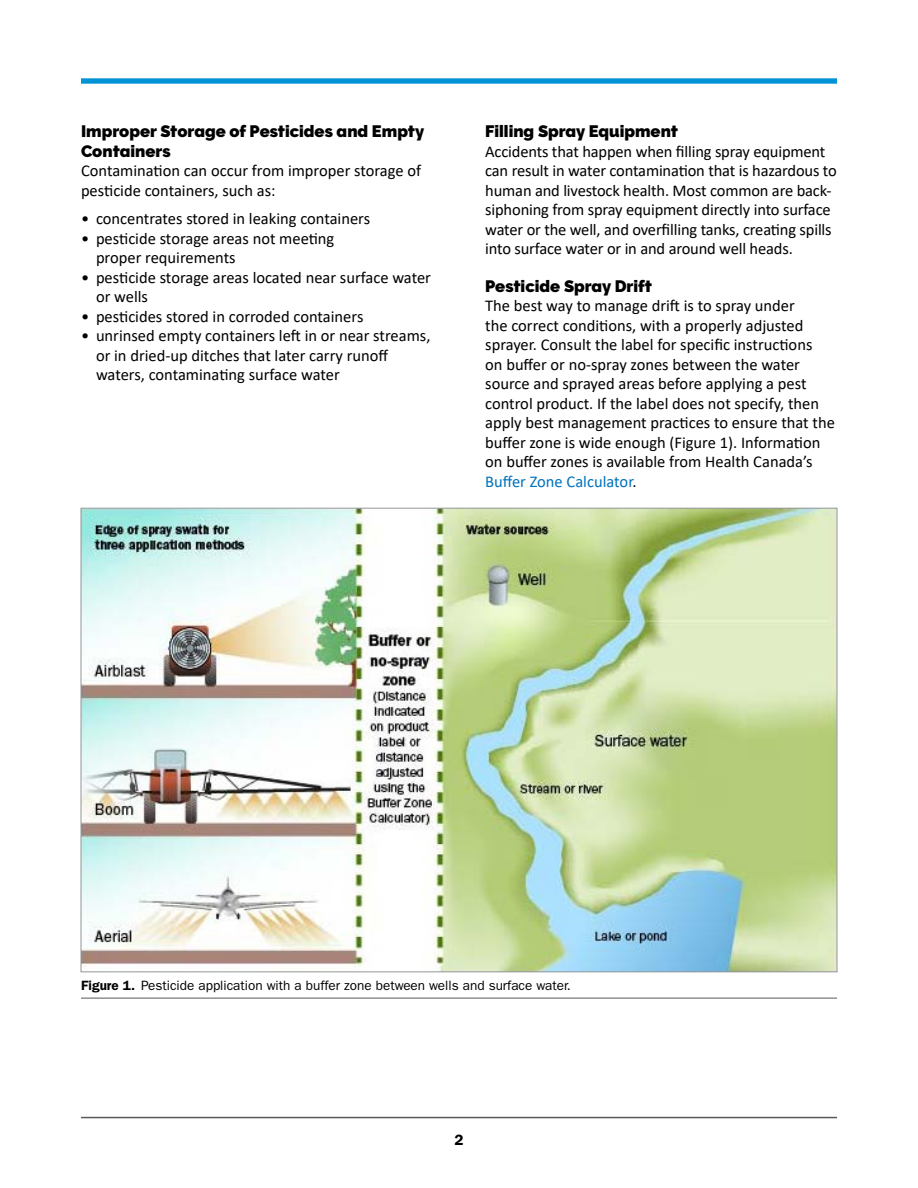
<style>
.page{position:relative;width:918px;height:1188px;background:#fff}
.page>*{position:absolute;margin:0;border:0;box-sizing:border-box;transform-origin:0 0}
.BT{font:16.5px/19.5px "Calibri";color:#000}
.Heading_2{font:900 16.5px/19.5px "Raleway";color:#000}
.BT_before_list{font:16.5px/19.5px "Calibri";color:#000}
.t1{font:600 15px "ITC Franklin Gothic Std";color:#000}
.Figure_caption_w_rule_SPAN{font:13.5px "ITC Franklin Gothic Std";color:#000}
.s1{color:#0072bc}
.s2{font-weight:600}
</style>
<div class="page">
<hr style="left:81px;top:79px;width:756px;height:4px;background:#0093d6">
<hr style="left:81px;top:1117px;width:756px;height:1px;background:#58595b">
<hr style="left:81px;top:998px;width:756px;height:1px;background:#58595b">
<img style="left:83px;top:510px;width:752px;height:460px">
<h3 class="Heading_2" style="left:81px;top:122px;width:345px">Improper Storage of Pesticides and Empty<br>Containers</h3>
<p class="BT_before_list" style="left:81px;top:160px;width:342px">Contamination can occur from improper storage of pesticide containers, such as:</p>
<p class="BT" style="left:81px;top:208px;width:291px">• concentrates stored in leaking containers</p>
<p class="BT" style="left:96px;top:228px;width:240px;text-indent:-15px">• pesticide storage areas not meeting proper requirements</p>
<p class="BT" style="left:96px;top:267px;width:337px;text-indent:-15px">• pesticide storage areas located near surface water or wells</p>
<p class="BT" style="left:81px;top:306px;width:284px">• pesticides stored in corroded containers</p>
<p class="BT" style="left:96px;top:325px;width:336px;text-indent:-15px">• unrinsed empty containers left in or near streams, or in dried-up ditches that later carry runoff waters, contaminating surface water</p>
<h3 class="Heading_2" style="left:485px;top:122px;width:194px">Filling Spray Equipment</h3>
<p class="BT" style="left:485px;top:141px;width:353px">Accidents that happen when filling spray equipment can result in water contamination that is hazardous to human and livestock health. Most common are back&shy;siphoning from spray equipment directly into surface water or the well, and overfilling tanks, creating spills into surface water or in and around well heads.</p>
<h3 class="Heading_2" style="left:485px;top:276px;width:168px">Pesticide Spray Drift</h3>
<p class="BT" style="left:485px;top:295px;width:351px">The best way to manage drift is to spray under<br>the correct conditions, with a properly adjusted sprayer. Consult the label for specific instructions<br>on buffer or no-spray zones between the water source and sprayed areas before applying a pest control product. If the label does not specify, then apply best management practices to ensure that the buffer zone is wide enough (Figure 1). Information on buffer zones is available from Health Canada’s <span class="s1">Buffer Zone Calculator</span>.</p>
<p class="Figure_caption_w_rule_SPAN" style="left:81px;top:978px;width:492px"><span class="s2">Figure 1.</span> Pesticide application with a buffer zone between wells and surface water.</p>
<p class="t1" style="left:454px;top:1131px;width:10px">2</p>
</div>
